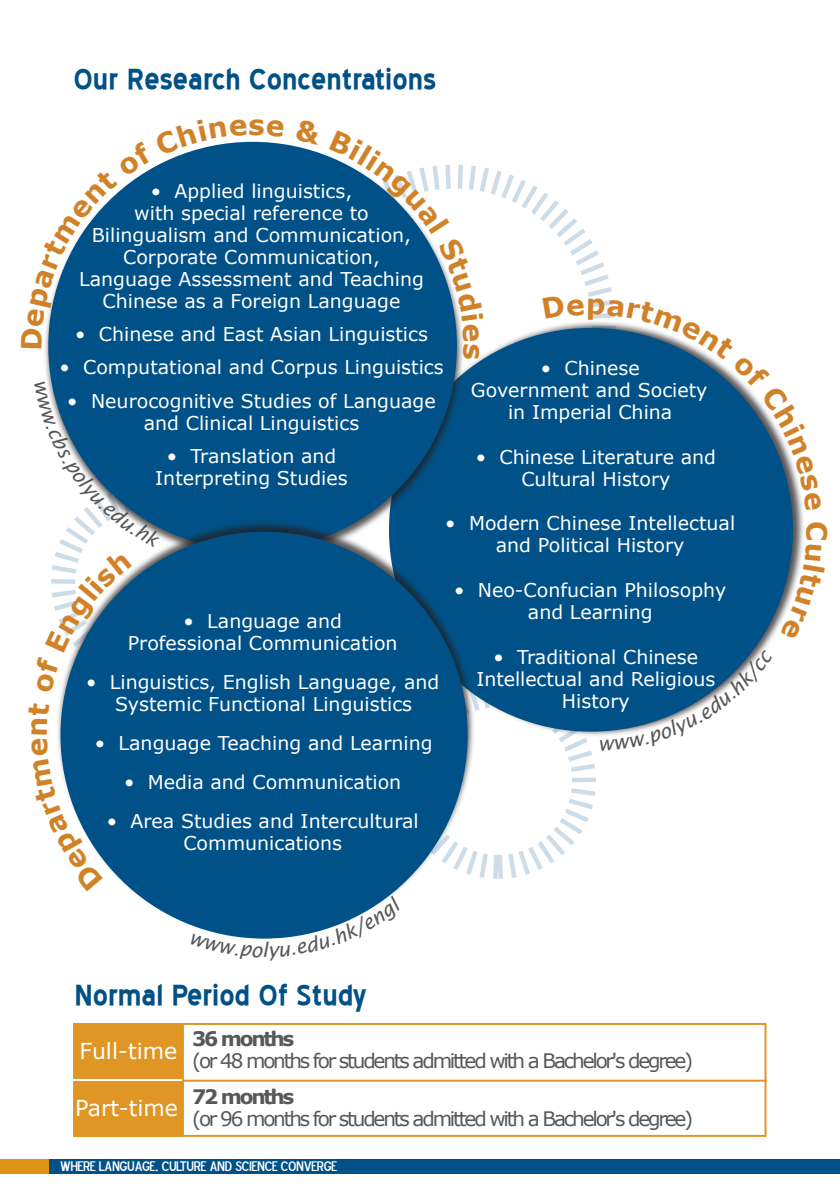
<style>
.page{position:relative;width:840px;height:1191px;background:#fff}
.page>*{position:absolute;margin:0;border:0;box-sizing:border-box;transform-origin:0 0}
.t1{font:700 36px "Blue Highway";color:#005187}
.t2{font:700 28px "Verdana";color:#d18229}
.t3{font:22px "Verdana";color:#fff}
.t4{font:20px "Verdana";letter-spacing:-.11em;color:#57585a}
.t5{font:700 20px "Verdana";letter-spacing:-.11em;color:#57585a}
.t6{font:italic 20px "Lucida Sans";color:#57585a}
.t7{font:19px/22px "Verdana";color:#fff;text-align:center}
.t8{font:13.8px "Blue Highway D Type";color:#fff;scale:1.1 1}
</style>
<div class="page">
<svg style="left:483px;top:167px;width:129px;height:128px"></svg>
<div style="left:388px;top:320px;width:416px;height:416px;background:#231f20;opacity:.75"></div>
<div style="left:389px;top:328px;width:403px;height:403px;background:#005187;border-radius:50%"></div>
<div style="left:43px;top:141px;width:421px;height:420px;background:#231f20;opacity:.75"></div>
<div style="left:48px;top:142px;width:408px;height:408px;background:#005187;border-radius:50%"></div>
<div style="left:56px;top:520px;width:419px;height:419px;background:#231f20;opacity:.75"></div>
<div style="left:60px;top:532px;width:407px;height:406px;background:#005187;border-radius:50%"></div>
<div style="left:73px;top:1023px;width:110px;height:56px;background:#df9625"></div>
<div style="left:182px;top:1023px;width:584px;height:113px;border:2px solid #df9625"></div>
<hr style="left:182px;top:1079px;width:584px;height:2px;background:#df9625">
<div style="left:73px;top:1081px;width:110px;height:55px;background:#df9625"></div>
<div style="left:48px;top:1159px;width:791px;height:14px;background:#005187"></div>
<div style="left:0;top:1159px;width:48px;height:14px;background:#df9415"></div>
<svg style="left:542px;top:295px;width:262px;height:215px"></svg>
<svg style="left:779px;top:544px;width:25px;height:96px"></svg>
<svg style="left:405px;top:650px;width:368px;height:231px"></svg>
<svg style="left:43px;top:141px;width:204px;height:208px"></svg>
<svg style="left:295px;top:141px;width:27px;height:4px"></svg>
<svg style="left:329px;top:141px;width:154px;height:218px"></svg>
<svg style="left:190px;top:934px;width:73px;height:5px"></svg>
<svg style="left:269px;top:896px;width:132px;height:43px"></svg>
<svg style="left:56px;top:703px;width:47px;height:188px"></svg>
<svg style="left:43px;top:381px;width:206px;height:312px"></svg>
<p class="t1" style="left:73px;top:63px;width:364px">Our Research Concentrations</p>
<p class="t2" style="left:248px;top:105px;width:18px">s</p>
<p class="t7" style="left:79px;top:179px;width:346px">• Applied linguistics,<br>with special reference to<br>Bilingualism and Communication,<br>Corporate Communication,<br>Language Assessment and Teaching<br>Chinese as a Foreign Language</p>
<p class="t7" style="left:75px;top:323px;width:354px">• Chinese and East Asian Linguistics</p>
<p class="t7" style="left:59px;top:356px;width:385px">• Computational and Corpus Linguistics</p>
<p class="t7" style="left:67px;top:389px;width:370px">• Neurocognitive Studies of Language and Clinical Linguistics</p>
<p class="t7" style="left:155px;top:445px;width:194px">• Translation and<br>Interpreting Studies</p>
<p class="t7" style="left:470px;top:357px;width:238px">• Chinese<br>Government and Society in Imperial China</p>
<p class="t7" style="left:475px;top:445px;width:242px">• Chinese Literature and<br>Cultural History</p>
<p class="t7" style="left:445px;top:512px;width:291px">• Modern Chinese Intellectual and Political History</p>
<p class="t7" style="left:454px;top:579px;width:273px">• Neo-Confucian Philosophy and Learning</p>
<p class="t7" style="left:476px;top:645px;width:240px">• Traditional Chinese<br>Intellectual and Religious<br>History</p>
<p class="t7" style="left:128px;top:610px;width:271px">• Language and<br>Professional Communication</p>
<p class="t7" style="left:86px;top:671px;width:354px">• Linguistics, English Language, and<br>Systemic Functional Linguistics</p>
<p class="t7" style="left:95px;top:732px;width:339px">• Language Teaching and Learning</p>
<p class="t7" style="left:124px;top:771px;width:278px">• Media and Communication</p>
<p class="t7" style="left:107px;top:810px;width:313px">• Area Studies and Intercultural<br>Communications</p>
<p class="t6" style="left:262px;top:938px;width:7px">l</p>
<p class="t1" style="left:75px;top:978px;width:293px">Normal Period Of Study</p>
<p class="t3" style="left:79px;top:1036px;width:99px">Full-time</p>
<p class="t5" style="left:192px;top:1024px;width:104px">36 months</p>
<p class="t4" style="left:192px;top:1047px;width:502px">(or 48 months for students admitted with a Bachelor's degree)</p>
<p class="t5" style="left:192px;top:1082px;width:104px">72 months</p>
<p class="t4" style="left:192px;top:1105px;width:502px">(or 96 months for students admitted with a Bachelor's degree)</p>
<p class="t8" style="left:60px;top:1157px;width:253px">WHERE LANGUAGE, CULTURE AND SCIENCE CONVERGE</p>
<p class="t3" style="left:75px;top:1092px;width:104px">Part-time</p>
<p class="t2" style="left:836px;top:521px;width:22px;rotate:90deg">C</p>
</div>
